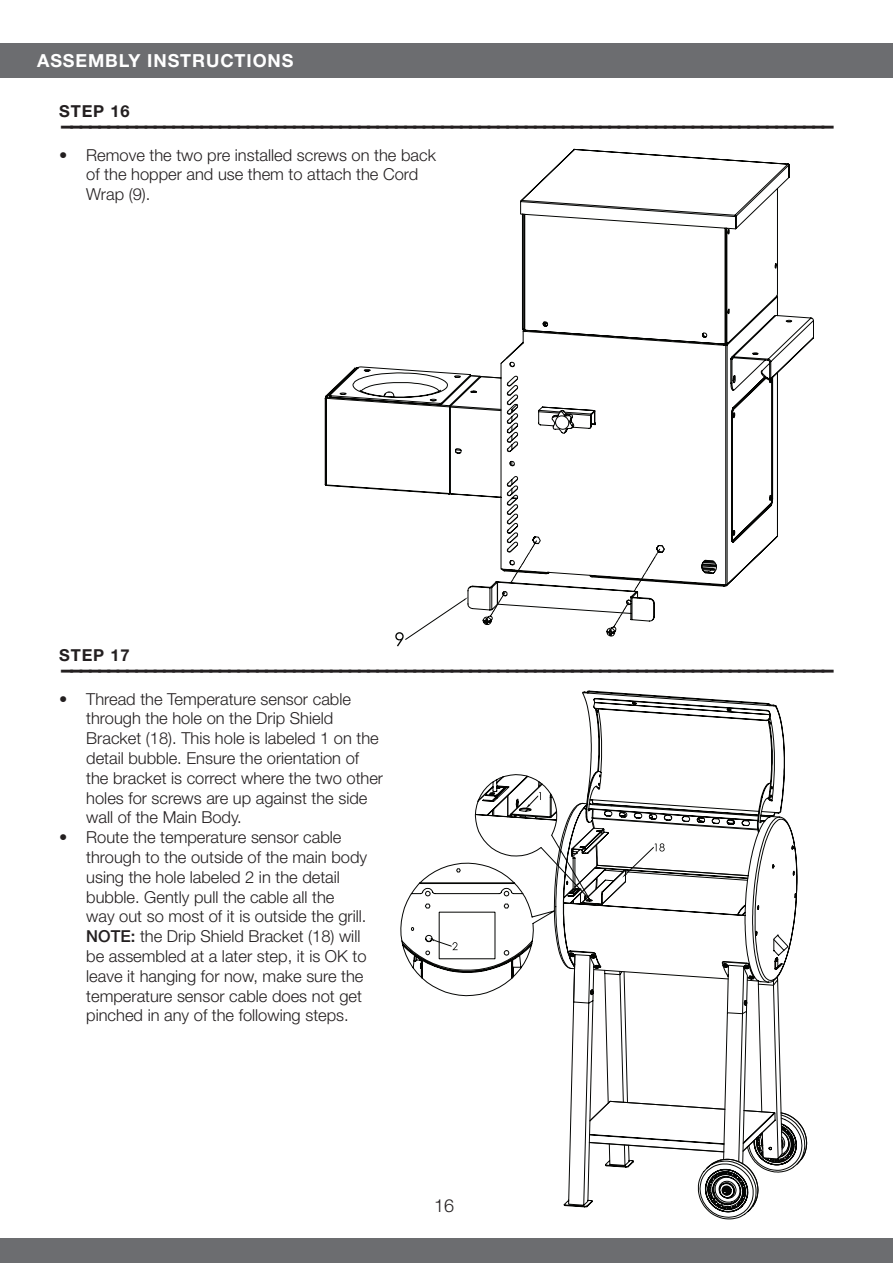
<style>
.page{position:relative;width:893px;height:1263px;background:#fff}
.page>*{position:absolute;margin:0;border:0;box-sizing:border-box;transform-origin:0 0}
.t1{font:700 18px "Helvetica Neue LT Std";letter-spacing:.05em;color:#fff}
.t2{font:300 18px "Helvetica Neue LT Std";color:#231f20}
.t3{font:300 16.5px/19.8px "Helvetica Neue LT Std";color:#231f20}
.t4{font:900 expanded 16.5px "Helvetica Neue LT Std";color:#231f20;scale:2 1}
.t5{font:700 16.5px "Helvetica Neue LT Std";letter-spacing:.05em;color:#231f20}
.s1{font-weight:500}
</style>
<div class="page">
<div style="left:0;top:1238px;width:893px;height:25px;background:#6c6d70"></div>
<div style="left:0;top:43px;width:893px;height:35px;background:#6c6d70"></div>
<svg style="left:324px;top:366px;width:81px;height:126px"></svg>
<svg style="left:395px;top:632px;width:9px;height:14px"></svg>
<svg style="left:405px;top:148px;width:409px;height:492px"></svg>
<svg style="left:563px;top:697px;width:244px;height:512px"></svg>
<svg style="left:622px;top:843px;width:43px;height:34px"></svg>
<svg style="left:400px;top:774px;width:194px;height:222px"></svg>
<p class="t1" style="left:37px;top:50px;width:258px">ASSEMBLY INSTRUCTIONS</p>
<p class="t5" style="left:59px;top:101px;width:72px">STEP 16</p>
<p class="t4" style="left:59px;top:115px;width:390px">-----------------------------------------------------------------------------------</p>
<p class="t3" style="left:86px;top:145px;width:351px;text-indent:-27px">• Remove the two pre installed screws on the back of the hopper and use them to attach the Cord<br>Wrap (9).</p>
<p class="t5" style="left:59px;top:645px;width:72px">STEP 17</p>
<p class="t4" style="left:59px;top:659px;width:390px">-----------------------------------------------------------------------------------</p>
<p class="t3" style="left:86px;top:688px;width:298px;text-indent:-27px">• Thread the Temperature sensor cable through the hole on the Drip Shield Bracket (18). This hole is labeled 1 on the detail bubble. Ensure the orientation of the bracket is correct where the two other holes for screws are up against the side wall of the Main Body.</p>
<p class="t3" style="left:86px;top:827px;width:282px;text-indent:-27px">• Route the temperature sensor cable through to the outside of the main body using the hole labeled 2 in the detail bubble. Gently pull the cable all the<br>way out so most of it is outside the grill.<br><span class="s1">NOTE:</span> the Drip Shield Bracket (18) will be assembled at a later step, it is OK to leave it hanging for now, make sure the temperature sensor cable does not get pinched in any of the following steps.</p>
<p class="t2" style="left:434px;top:1194px;width:22px">16</p>
</div>
